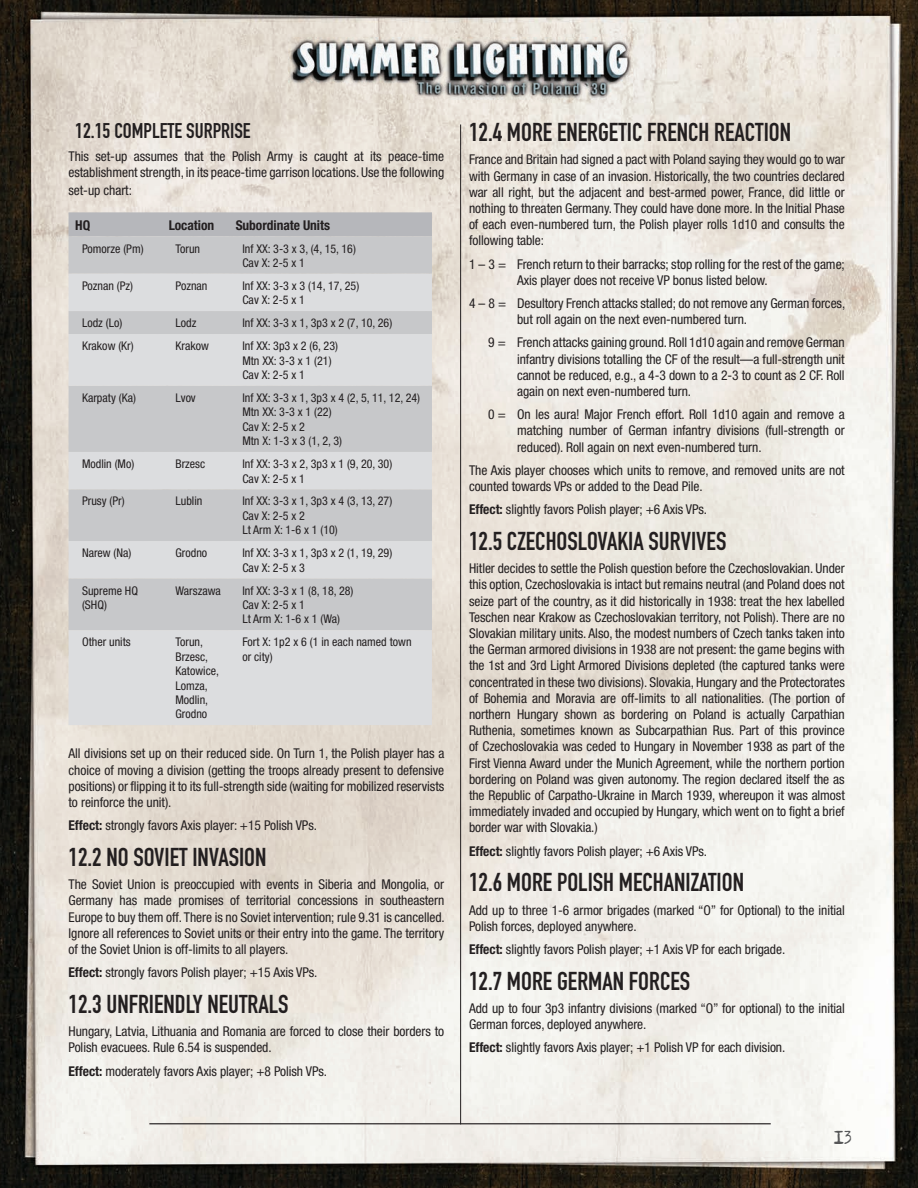
<style>
.page{position:relative;width:918px;height:1188px;background:#fff}
.page>*{position:absolute;margin:0;border:0;box-sizing:border-box;transform-origin:0 0}
.t1{font:25.5px "DIN Engschrift Std";color:#231f20}
.t2{font:21px "DIN Engschrift Std";color:#231f20}
.t3{font:16.5px "Adler";color:#555657}
.t4{font:condensed 13.5px/16.2px "Helvetica Neue";letter-spacing:-.005em;color:#231f20}
.t5{font:700 condensed 13.5px "Helvetica Neue";letter-spacing:-.005em;color:#231f20}
.t6{font:condensed 12px/14.4px "Helvetica Neue";color:#231f20}
.s1{font-weight:700}
</style>
<div class="page">
<img style="left:0;top:0;width:918px;height:1188px">
<hr style="left:460px;top:125px;width:1px;height:999px;background:#231f20">
<hr style="left:149px;top:1123px;width:622px;height:1px;background:#231f20">
<img style="left:289px;top:37px;width:343px;height:63px">
<div style="left:69px;top:212px;width:363px;height:24px;background:#b6b7bb"></div>
<div style="left:69px;top:236px;width:363px;height:38px;background:#c7c8ca"></div>
<svg style="left:69px;top:274px;width:363px;height:451px;background:#d3d4d6"></svg>
<p class="t2" style="left:75px;top:118px;width:177px">12.15 COMPLETE SURPRISE</p>
<p class="t4" style="left:69px;top:148px;width:377px">This set-up assumes that the Polish Army is caught at its peace-time establishment strength, in its peace-time garrison locations. Use the following</p>
<p class="t4" style="left:69px;top:182px;width:65px">set-up chart:</p>
<p class="t5" style="left:75px;top:217px;width:16px">HQ</p>
<p class="t5" style="left:169px;top:217px;width:47px">Location</p>
<p class="t5" style="left:236px;top:217px;width:96px">Subordinate Units</p>
<p class="t6" style="left:82px;top:241px;width:63px">Pomorze (Pm)</p>
<p class="t6" style="left:175px;top:241px;width:26px">Torun</p>
<p class="t6" style="left:242px;top:241px;width:115px">Inf XX: 3-3 x 3, (4, 15, 16)<br>Cav X: 2-5 x 1</p>
<p class="t6" style="left:82px;top:278px;width:53px">Poznan (Pz)</p>
<p class="t6" style="left:175px;top:278px;width:33px">Poznan</p>
<p class="t6" style="left:242px;top:278px;width:118px">Inf XX: 3-3 x 3 (14, 17, 25)<br>Cav X: 2-5 x 1</p>
<p class="t6" style="left:82px;top:316px;width:42px">Lodz (Lo)</p>
<p class="t6" style="left:175px;top:316px;width:22px">Lodz</p>
<p class="t6" style="left:242px;top:316px;width:151px">Inf XX: 3-3 x 1, 3p3 x 2 (7, 10, 26)</p>
<p class="t6" style="left:82px;top:339px;width:53px">Krakow (Kr)</p>
<p class="t6" style="left:175px;top:339px;width:35px">Krakow</p>
<p class="t6" style="left:242px;top:339px;width:97px">Inf XX: 3p3 x 2 (6, 23)<br>Mtn XX: 3-3 x 1 (21)<br>Cav X: 2-5 x 1</p>
<p class="t6" style="left:82px;top:390px;width:55px">Karpaty (Ka)</p>
<p class="t6" style="left:175px;top:390px;width:22px">Lvov</p>
<p class="t6" style="left:242px;top:390px;width:179px">Inf XX: 3-3 x 1, 3p3 x 4 (2, 5, 11, 12, 24)<br>Mtn XX: 3-3 x 1 (22)<br>Cav X: 2-5 x 2<br>Mtn X: 1-3 x 3 (1, 2, 3)</p>
<p class="t6" style="left:82px;top:457px;width:54px">Modlin (Mo)</p>
<p class="t6" style="left:175px;top:457px;width:31px">Brzesc</p>
<p class="t6" style="left:242px;top:457px;width:151px">Inf XX: 3-3 x 2, 3p3 x 1 (9, 20, 30)<br>Cav X: 2-5 x 1</p>
<p class="t6" style="left:82px;top:494px;width:44px">Prusy (Pr)</p>
<p class="t6" style="left:175px;top:494px;width:28px">Lublin</p>
<p class="t6" style="left:242px;top:494px;width:151px">Inf XX: 3-3 x 1, 3p3 x 4 (3, 13, 27)<br>Cav X: 2-5 x 2<br>Lt Arm X: 1-6 x 1 (10)</p>
<p class="t6" style="left:82px;top:546px;width:51px">Narew (Na)</p>
<p class="t6" style="left:175px;top:546px;width:33px">Grodno</p>
<p class="t6" style="left:242px;top:546px;width:151px">Inf XX: 3-3 x 1, 3p3 x 2 (1, 19, 29)<br>Cav X: 2-5 x 3</p>
<p class="t6" style="left:82px;top:583px;width:57px">Supreme HQ (SHQ)</p>
<p class="t6" style="left:175px;top:583px;width:47px">Warszawa</p>
<p class="t6" style="left:242px;top:583px;width:113px">Inf XX: 3-3 x 1 (8, 18, 28)<br>Cav X: 2-5 x 1<br>Lt Arm X: 1-6 x 1 (Wa)</p>
<p class="t6" style="left:82px;top:635px;width:50px">Other units</p>
<p class="t6" style="left:175px;top:635px;width:45px">Torun,<br>Brzesc,<br>Katowice,<br>Lomza,<br>Modlin,<br>Grodno</p>
<p class="t6" style="left:242px;top:635px;width:171px">Fort X: 1p2 x 6 (1 in each named town or city)</p>
<p class="t4" style="left:69px;top:745px;width:377px;text-align:justify">All divisions set up on their reduced side. On Turn 1, the Polish player has a choice of moving a division (getting the troops already present to defensive positions) or flipping it to its full-strength side (waiting for mobilized reservists to reinforce the unit).</p>
<p class="t4" style="left:69px;top:817px;width:250px"><span class="s1">Effect:</span> strongly favors Axis player: +15 Polish VPs.</p>
<p class="t1" style="left:69px;top:842px;width:199px">12.2 NO SOVIET INVASION</p>
<p class="t4" style="left:69px;top:876px;width:378px;text-align:justify">The Soviet Union is preoccupied with events in Siberia and Mongolia, or Germany has made promises of territorial concessions in southeastern Europe to buy them off. There is no Soviet intervention; rule 9.31 is cancelled.<br>Ignore all references to Soviet units or their entry into the game. The territory of the Soviet Union is off-limits to all players.</p>
<p class="t4" style="left:69px;top:964px;width:250px"><span class="s1">Effect:</span> strongly favors Polish player; +15 Axis VPs.</p>
<p class="t1" style="left:69px;top:989px;width:222px">12.3 UNFRIENDLY NEUTRALS</p>
<p class="t4" style="left:69px;top:1023px;width:377px">Hungary, Latvia, Lithuania and Romania are forced to close their borders to<br>Polish evacuees. Rule 6.54 is suspended.</p>
<p class="t4" style="left:69px;top:1063px;width:260px"><span class="s1">Effect:</span> moderately favors Axis player; +8 Polish VPs.</p>
<p class="t1" style="left:469px;top:117px;width:324px">12.4 MORE ENERGETIC FRENCH REACTION</p>
<p class="t4" style="left:469px;top:151px;width:377px;text-align:justify">France and Britain had signed a pact with Poland saying they would go to war with Germany in case of an invasion. Historically, the two countries declared war all right, but the adjacent and best-armed power, France, did little or nothing to threaten Germany. They could have done more. In the Initial Phase of each even-numbered turn, the Polish player rolls 1d10 and consults the following table:</p>
<p class="t4" style="left:517px;top:256px;width:329px;text-indent:-48px">1 – 3 = French return to their barracks; stop rolling for the rest of the game;<br>Axis player does not receive VP bonus listed below.</p>
<p class="t4" style="left:517px;top:295px;width:330px;text-indent:-48px">4 – 8 = Desultory French attacks stalled; do not remove any German forces, but roll again on the next even-numbered turn.</p>
<p class="t4" style="left:517px;top:334px;width:329px;text-align:justify;text-indent:-29px">9 = French attacks gaining ground. Roll 1d10 again and remove German infantry divisions totalling the CF of the result—a full-strength unit cannot be reduced, e.g., a 4-3 down to a 2-3 to count as 2 CF. Roll again on next even-numbered turn.</p>
<p class="t4" style="left:517px;top:406px;width:329px;text-align:justify;text-indent:-29px">0 = On les aura! Major French effort. Roll 1d10 again and remove a matching number of German infantry divisions (full-strength or reduced). Roll again on next even-numbered turn.</p>
<p class="t4" style="left:469px;top:462px;width:377px">The Axis player chooses which units to remove, and removed units are not counted towards VPs or added to the Dead Pile.</p>
<p class="t4" style="left:469px;top:501px;width:240px"><span class="s1">Effect:</span> slightly favors Polish player; +6 Axis VPs.</p>
<p class="t1" style="left:469px;top:526px;width:259px">12.5 CZECHOSLOVAKIA SURVIVES</p>
<p class="t4" style="left:469px;top:560px;width:377px;text-align:justify">Hitler decides to settle the Polish question before the Czechoslovakian. Under this option, Czechoslovakia is intact but remains neutral (and Poland does not seize part of the country, as it did historically in 1938: treat the hex labelled Teschen near Krakow as Czechoslovakian territory, not Polish). There are no Slovakian military units. Also, the modest numbers of Czech tanks taken into the German armored divisions in 1938 are not present: the game begins with the 1st and 3rd Light Armored Divisions depleted (the captured tanks were concentrated in these two divisions). Slovakia, Hungary and the Protectorates of Bohemia and Moravia are off-limits to all nationalities. (The portion of northern Hungary shown as bordering on Poland is actually Carpathian Ruthenia, sometimes known as Subcarpathian Rus. Part of this province of Czechoslovakia was ceded to Hungary in November 1938 as part of the First Vienna Award under the Munich Agreement, while the northern portion bordering on Poland was given autonomy. The region declared itself the as the Republic of Carpatho-Ukraine in March 1939, whereupon it was almost immediately invaded and occupied by Hungary, which went on to fight a brief border war with Slovakia.)</p>
<p class="t4" style="left:469px;top:843px;width:240px"><span class="s1">Effect:</span> slightly favors Polish player; +6 Axis VPs.</p>
<p class="t1" style="left:469px;top:868px;width:276px">12.6 MORE POLISH MECHANIZATION</p>
<p class="t4" style="left:469px;top:902px;width:377px">Add up to three 1-6 armor brigades (marked “O” for Optional) to the initial<br>Polish forces, deployed anywhere.</p>
<p class="t4" style="left:469px;top:941px;width:318px"><span class="s1">Effect:</span> slightly favors Polish player; +1 Axis VP for each brigade.</p>
<p class="t1" style="left:469px;top:966px;width:223px">12.7 MORE GERMAN FORCES</p>
<p class="t4" style="left:469px;top:1000px;width:377px">Add up to four 3p3 infantry divisions (marked “O” for optional) to the initial<br>German forces, deployed anywhere.</p>
<p class="t4" style="left:469px;top:1040px;width:318px"><span class="s1">Effect:</span> slightly favors Axis player; +1 Polish VP for each division.</p>
<p class="t3" style="left:834px;top:1130px;width:19px">13</p>
</div>
